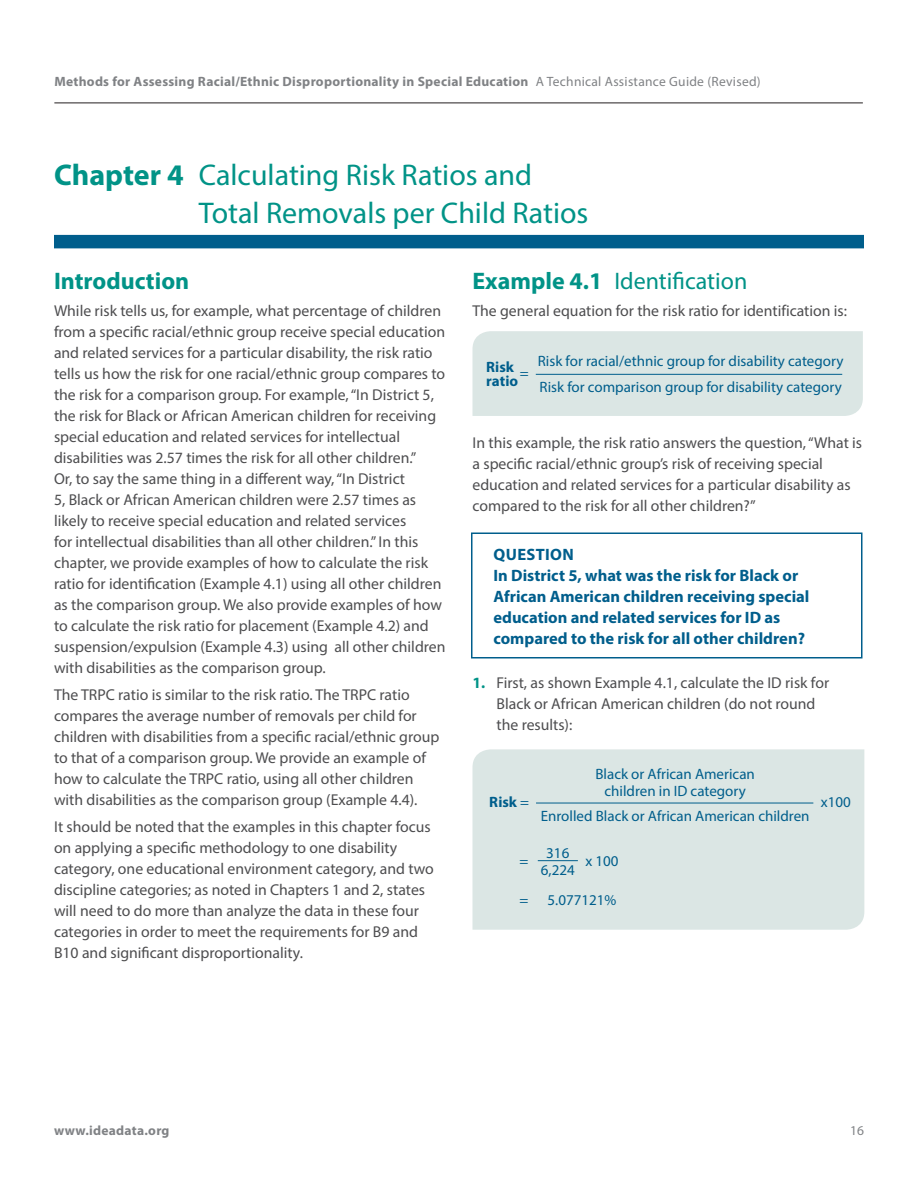
<style>
.page{position:relative;width:918px;height:1188px;background:#fff}
.page>*{position:absolute;margin:0;border:0;box-sizing:border-box;transform-origin:0 0}
.t1{font:30px/37.5px "Myriad Pro";color:#019387}
.t2{font:24px "Myriad Pro";color:#019387}
.t3{font:700 24px "Myriad Pro";color:#019387}
.t4{font:700 16.5px/21px "Myriad Pro";color:#005e8c}
.t5{font:15.75px/21px "Myriad Pro";color:#4d4d4f}
.Formula{font:15px/25.5px "Myriad Pro";color:#005e8c}
.Formula-2{font:700 15px/13.5px "Myriad Pro";color:#005e8c}
.t6{font:700 13.5px "Myriad Pro";letter-spacing:.02em;color:#808285}
.t7{font:13.5px "Myriad Pro";color:#808285}
.s1{font-weight:400}
.s2{font-weight:700}
.s3{font-weight:700;color:#019387}
</style>
<div class="page">
<hr style="left:54px;top:103px;width:809px;height:1px;background:#231f20">
<div style="left:54px;top:235px;width:810px;height:13px;background:#005e8c"></div>
<div style="left:472px;top:331px;width:391px;height:85px;background:#dbe6e4"></div>
<hr style="left:536px;top:374px;width:306px;height:1px;background:#005e8c">
<div style="left:471px;top:532px;width:391px;height:126px;border:2px solid #005e8c"></div>
<div style="left:472px;top:749px;width:392px;height:181px;background:#dbe6e4"></div>
<hr style="left:536px;top:803px;width:277px;height:1px;background:#005e8c">
<hr style="left:538px;top:860px;width:40px;height:1px;background:#005e8c">
<p class="t6" style="left:54px;top:72px;width:708px">Methods for Assessing Racial/Ethnic Disproportionality in Special Education <span class="s1">A Technical Assistance Guide (Revised)</span></p>
<h1 class="t1" style="left:199px;top:156px;width:391px;text-indent:-145px"><span class="s2">Chapter 4</span> Calculating Risk Ratios and<br>Total Removals per Child Ratios</h1>
<h2 class="t3" style="left:54px;top:265px;width:137px">Introduction</h2>
<p class="t5" style="left:54px;top:300px;width:393px">While risk tells us, for example, what percentage of children from a specific racial/ethnic group receive special education and related services for a particular disability, the risk ratio tells us how the risk for one racial/ethnic group compares to the risk for a comparison group. For example, “In District 5, the risk for Black or African American children for receiving special education and related services for intellectual disabilities was 2.57 times the risk for all other children.”<br>Or, to say the same thing in a different way, “In District<br>5, Black or African American children were 2.57 times as likely to receive special education and related services<br>for intellectual disabilities than all other children.” In this chapter, we provide examples of how to calculate the risk ratio for identification (Example 4.1) using all other children as the comparison group. We also provide examples of how to calculate the risk ratio for placement (Example 4.2) and suspension/expulsion (Example 4.3) using all other children with disabilities as the comparison group.</p>
<p class="t5" style="left:54px;top:684px;width:387px">The TRPC ratio is similar to the risk ratio. The TRPC ratio compares the average number of removals per child for children with disabilities from a specific racial/ethnic group to that of a comparison group. We provide an example of how to calculate the TRPC ratio, using all other children with disabilities as the comparison group (Example 4.4).</p>
<p class="t5" style="left:54px;top:816px;width:381px">It should be noted that the examples in this chapter focus on applying a specific methodology to one disability category, one educational environment category, and two discipline categories; as noted in Chapters 1 and 2, states will need to do more than analyze the data in these four categories in order to meet the requirements for B9 and B10 and significant disproportionality.</p>
<h2 class="t2" style="left:472px;top:266px;width:276px"><span class="s2">Example 4.1</span> Identification</h2>
<p class="t5" style="left:472px;top:300px;width:376px">The general equation for the risk ratio for identification is:</p>
<p class="Formula-2" style="left:486px;top:360px;width:33px">Risk ratio</p>
<p class="Formula" style="left:520px;top:360px;width:10px">=</p>
<p class="Formula" style="left:538px;top:348px;width:307px">Risk for racial/ethnic group for disability category<br>Risk for comparison group for disability category</p>
<p class="t5" style="left:472px;top:432px;width:391px">In this example, the risk ratio answers the question, “What is a specific racial/ethnic group’s risk of receiving special education and related services for a particular disability as compared to the risk for all other children?”</p>
<p class="t4" style="left:493px;top:543px;width:318px">QUESTION<br>In District 5, what was the risk for Black or African American children receiving special education and related services for ID as compared to the risk for all other children?</p>
<p class="t5" style="left:496px;top:672px;width:334px;text-indent:-24px"><span class="s3">1.</span> First, as shown Example 4.1, calculate the ID risk for<br>Black or African American children (do not round the results):</p>
<p class="Formula-2" style="left:489px;top:794px;width:41px">Risk <span class="s1">=</span></p>
<p class="Formula" style="left:520px;top:848px;width:10px">=</p>
<p class="Formula" style="left:595px;top:766px;width:161px;line-height:16.5px;text-align:center">Black or African American children in ID category</p>
<p class="Formula" style="left:541px;top:803px;width:270px">Enrolled Black or African American children</p>
<p class="Formula" style="left:546px;top:840px;width:25px">316</p>
<p class="Formula" style="left:541px;top:857px;width:35px">6,224</p>
<p class="Formula" style="left:585px;top:848px;width:35px">x 100</p>
<p class="Formula" style="left:520px;top:887px;width:10px">=</p>
<p class="Formula" style="left:548px;top:887px;width:70px">5.077121%</p>
<p class="Formula" style="left:821px;top:789px;width:32px">x100</p>
<p class="t6" style="left:54px;top:1121px;width:117px">www.ideadata.org</p>
<p class="t7" style="left:850px;top:1122px;width:15px">16</p>
</div>
